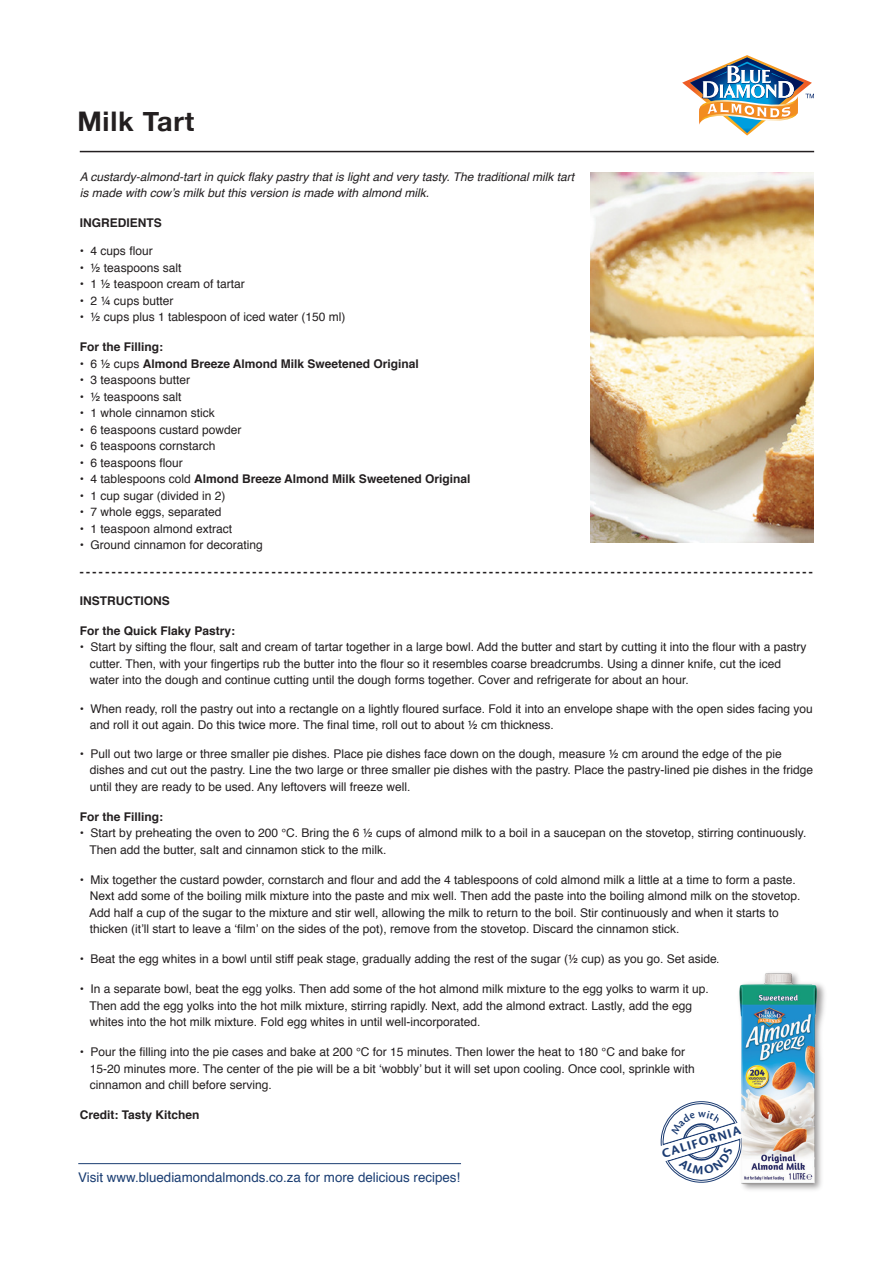
<style>
.page{position:relative;width:893px;height:1263px;background:#fff}
.page>*{position:absolute;margin:0;border:0;box-sizing:border-box;transform-origin:0 0}
.t1{font:700 27px "Helvetica Neue";letter-spacing:.03em;color:#231f20}
.t2{font:13.5px "Cronos MM 700 11";color:#1c3c72}
.t3{font:13.35px "Helvetica";color:#1a3d72}
.t4{font:12px/16.5px "Helvetica";color:#231f20}
.t5{font:700 12px "Helvetica";color:#231f20}
.t6{font:italic 12px/16.5px "Helvetica";color:#231f20}
.s1{font-weight:400}
</style>
<div class="page">
<hr style="left:80px;top:151px;width:734px;height:1px;background:#231f20">
<svg style="left:682px;top:55px;width:132px;height:81px"></svg>
<img style="left:590px;top:172px;width:224px;height:370px">
<hr style="left:78px;top:1163px;width:383px;height:1px;background:#1a3d72">
<img style="left:739px;top:973px;width:86px;height:217px">
<svg style="left:660px;top:1096px;width:86px;height:91px"></svg>
<h1 class="t1" style="left:77px;top:100px;width:118px">Milk Tart</h1>
<p class="t6" style="left:80px;top:169px;width:496px">A custardy-almond-tart in quick flaky pastry that is light and very tasty. The traditional milk tart is made with cow’s milk but this version is made with almond milk.</p>
<p class="t5" style="left:80px;top:213px;width:84px">INGREDIENTS</p>
<p class="t4" style="left:80px;top:243px;width:74px">• 4 cups flour</p>
<p class="t4" style="left:80px;top:259px;width:103px">• ½ teaspoons salt</p>
<p class="t4" style="left:80px;top:276px;width:166px">• 1 ½ teaspoon cream of tartar</p>
<p class="t4" style="left:80px;top:292px;width:95px">• 2 ¼ cups butter</p>
<p class="t4" style="left:80px;top:309px;width:267px">• ½ cups plus 1 tablespoon of iced water (150 ml)</p>
<p class="t5" style="left:80px;top:337px;width:85px">For the Filling:</p>
<p class="t5" style="left:80px;top:354px;width:341px"><span class="s1">• 6 ½ cups</span> Almond Breeze Almond Milk Sweetened Original</p>
<p class="t4" style="left:80px;top:372px;width:112px">• 3 teaspoons butter</p>
<p class="t4" style="left:80px;top:388px;width:103px">• ½ teaspoons salt</p>
<p class="t4" style="left:80px;top:405px;width:136px">• 1 whole cinnamon stick</p>
<p class="t4" style="left:80px;top:421px;width:163px">• 6 teaspoons custard powder</p>
<p class="t4" style="left:80px;top:438px;width:137px">• 6 teaspoons cornstarch</p>
<p class="t4" style="left:80px;top:454px;width:104px">• 6 teaspoons flour</p>
<p class="t5" style="left:80px;top:469px;width:392px"><span class="s1">• 4 tablespoons cold</span> Almond Breeze Almond Milk Sweetened Original</p>
<p class="t4" style="left:80px;top:487px;width:147px">• 1 cup sugar (divided in 2)</p>
<p class="t4" style="left:80px;top:504px;width:143px">• 7 whole eggs, separated</p>
<p class="t4" style="left:80px;top:520px;width:154px">• 1 teaspoon almond extract</p>
<p class="t4" style="left:80px;top:537px;width:184px">• Ground cinnamon for decorating</p>
<p class="t5" style="left:80px;top:562px;width:735px">-------------------------------------------------------------------------------------------------------------------</p>
<p class="t5" style="left:80px;top:591px;width:92px">INSTRUCTIONS</p>
<p class="t5" style="left:80px;top:621px;width:157px">For the Quick Flaky Pastry:</p>
<p class="t4" style="left:90px;top:639px;width:718px;text-indent:-10px">• Start by sifting the flour, salt and cream of tartar together in a large bowl. Add the butter and start by cutting it into the flour with a pastry cutter. Then, with your fingertips rub the butter into the flour so it resembles coarse breadcrumbs. Using a dinner knife, cut the iced water into the dough and continue cutting until the dough forms together. Cover and refrigerate for about an hour.</p>
<p class="t4" style="left:90px;top:700px;width:725px;text-indent:-10px">• When ready, roll the pastry out into a rectangle on a lightly floured surface. Fold it into an envelope shape with the open sides facing you and roll it out again. Do this twice more. The final time, roll out to about ½ cm thickness.</p>
<p class="t4" style="left:90px;top:745px;width:725px;text-indent:-10px">• Pull out two large or three smaller pie dishes. Place pie dishes face down on the dough, measure ½ cm around the edge of the pie dishes and cut out the pastry. Line the two large or three smaller pie dishes with the pastry. Place the pastry-lined pie dishes in the fridge until they are ready to be used. Any leftovers will freeze well.</p>
<p class="t5" style="left:80px;top:807px;width:85px">For the Filling:</p>
<p class="t4" style="left:90px;top:825px;width:718px;text-indent:-10px">• Start by preheating the oven to 200 °C. Bring the 6 ½ cups of almond milk to a boil in a saucepan on the stovetop, stirring continuously.<br>Then add the butter, salt and cinnamon stick to the milk.</p>
<p class="t4" style="left:89px;top:871px;width:713px;text-indent:-9px">• Mix together the custard powder, cornstarch and flour and add the 4 tablespoons of cold almond milk a little at a time to form a paste.<br>Next add some of the boiling milk mixture into the paste and mix well. Then add the paste into the boiling almond milk on the stovetop.<br>Add half a cup of the sugar to the mixture and stir well, allowing the milk to return to the boil. Stir continuously and when it starts to thicken (it’ll start to leave a ‘film’ on the sides of the pot), remove from the stovetop. Discard the cinnamon stick.</p>
<p class="t4" style="left:80px;top:951px;width:642px">• Beat the egg whites in a bowl until stiff peak stage, gradually adding the rest of the sugar (½ cup) as you go. Set aside.</p>
<p class="t4" style="left:90px;top:981px;width:621px;text-indent:-10px">• In a separate bowl, beat the egg yolks. Then add some of the hot almond milk mixture to the egg yolks to warm it up.<br>Then add the egg yolks into the hot milk mixture, stirring rapidly. Next, add the almond extract. Lastly, add the egg whites into the hot milk mixture. Fold egg whites in until well-incorporated.</p>
<p class="t4" style="left:90px;top:1044px;width:606px;text-indent:-10px">• Pour the filling into the pie cases and bake at 200 °C for 15 minutes. Then lower the heat to 180 °C and bake for<br>15-20 minutes more. The center of the pie will be a bit ‘wobbly’ but it will set upon cooling. Once cool, sprinkle with cinnamon and chill before serving.</p>
<p class="t5" style="left:80px;top:1105px;width:121px">Credit: Tasty Kitchen</p>
<p class="t3" style="left:78px;top:1167px;width:383px">Visit www.bluediamondalmonds.co.za for more delicious recipes!</p>
<p class="t2" style="left:660px;top:1147px;width:83px;rotate:-17deg">CALIFORNIA</p>
</div>
